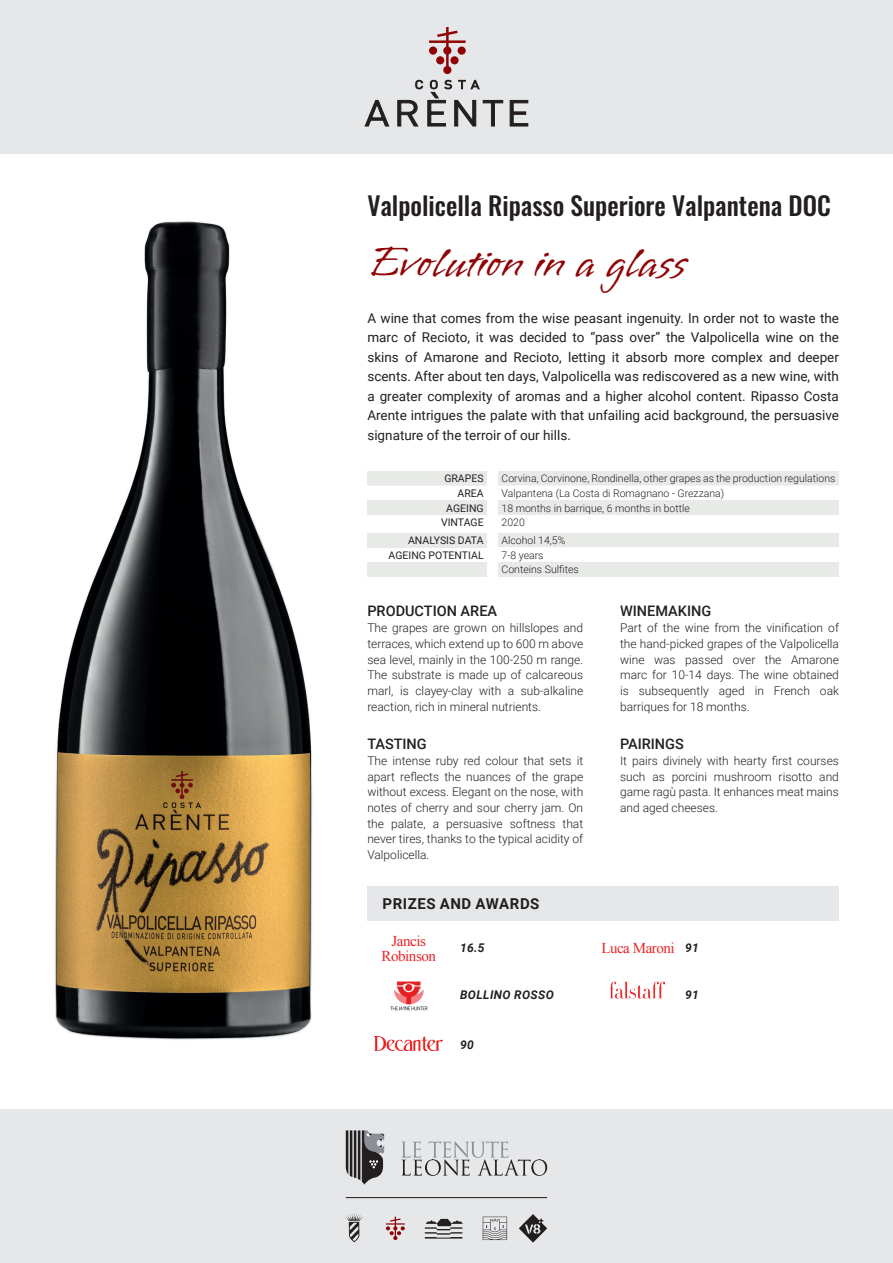
<style>
.page{position:relative;width:893px;height:1263px;background:#fff}
.page>*{position:absolute;margin:0;border:0;box-sizing:border-box;transform-origin:0 0}
.t1{font:45px "Vujahday Script";color:#900305}
.t2{font:500 25.5px "Oswald";color:#231f20}
.t3{font:15px/15px "Times New Roman";letter-spacing:-.03em;color:#ec2324;text-align:center}
.t4{font:700 15px "Roboto";letter-spacing:.035em;color:#231f20}
.t5{font:500 14.55px "Roboto";color:#231f20}
.t6{font:13.5px/19.5px "Roboto";color:#231f20;text-align:justify}
.t7{font:300 12px/15.8px "Roboto";color:#231f20;text-align:justify}
.t8{font:italic 700 12px "Roboto";letter-spacing:.035em;color:#231f20}
.t9{font:300 10.5px "Roboto";color:#231f20}
.t10{font:10.5px "Roboto";color:#231f20}
</style>
<div class="page">
<div style="left:0;top:0;width:893px;height:153px;background:#e6e7e9"></div>
<div style="left:0;top:1110px;width:893px;height:153px;background:#e6e7e9"></div>
<svg style="left:429px;top:27px;width:37px;height:47px"></svg>
<div style="left:450px;top:56px;width:9px;height:8px;background:#900305;border-radius:50%"></div>
<div style="left:436px;top:56px;width:8px;height:8px;background:#900305;border-radius:50%"></div>
<div style="left:429px;top:47px;width:8px;height:8px;background:#900305;border-radius:50%"></div>
<div style="left:458px;top:47px;width:8px;height:8px;background:#900305;border-radius:50%"></div>
<svg style="left:365px;top:100px;width:24px;height:26px"></svg>
<svg style="left:398px;top:80px;width:105px;height:46px"></svg>
<svg style="left:510px;top:100px;width:18px;height:26px"></svg>
<svg style="left:401px;top:1141px;width:146px;height:35px"></svg>
<svg style="left:346px;top:1130px;width:38px;height:55px"></svg>
<svg style="left:483px;top:1217px;width:24px;height:23px"></svg>
<svg style="left:386px;top:1217px;width:19px;height:23px"></svg>
<svg style="left:425px;top:1219px;width:38px;height:19px"></svg>
<hr style="left:346px;top:1197px;width:201px;height:1px;background:#231f20">
<svg style="left:346px;top:1214px;width:16px;height:28px"></svg>
<svg style="left:519px;top:1214px;width:28px;height:28px"></svg>
<img style="left:55px;top:221px;width:258px;height:819px">
<div style="left:367px;top:886px;width:472px;height:34px;background:#e6e7e9"></div>
<svg style="left:367px;top:471px;width:472px;height:77px"></svg>
<div style="left:367px;top:500px;width:120px;height:15px;background:#e8eae8"></div>
<div style="left:498px;top:500px;width:341px;height:15px;background:#e8eae8"></div>
<div style="left:367px;top:533px;width:120px;height:14px;background:#e8eae8"></div>
<div style="left:367px;top:562px;width:120px;height:15px;background:#e8eae8"></div>
<div style="left:498px;top:562px;width:341px;height:15px;background:#e8eae8"></div>
<img style="left:390px;top:981px;width:38px;height:30px">
<img style="left:375px;top:1036px;width:68px;height:14px">
<img style="left:610px;top:981px;width:54px;height:18px">
<p class="t2" style="left:367px;top:192px;width:465px">Valpolicella Ripasso Superiore Valpantena DOC</p>
<p class="t1" style="left:367px;top:234px;width:321px">Evolution in a glass</p>
<p class="t6" style="left:367px;top:308px;width:473px">A wine that comes from the wise peasant ingenuity. In order not to waste the marc of Recioto, it was decided to “pass over” the Valpolicella wine on the skins of Amarone and Recioto, letting it absorb more complex and deeper scents. After about ten days, Valpolicella was rediscovered as a new wine, with a greater complexity of aromas and a higher alcohol content. Ripasso Costa Arente intrigues the palate with that unfailing acid background, the persuasive signature of the terroir of our hills.</p>
<p class="t10" style="left:444px;top:471px;width:41px">GRAPES</p>
<p class="t9" style="left:502px;top:471px;width:335px">Corvina, Corvinone, Rondinella, other grapes as the production regulations</p>
<p class="t10" style="left:457px;top:486px;width:28px">AREA</p>
<p class="t9" style="left:502px;top:486px;width:224px">Valpantena (La Costa di Romagnano - Grezzana)</p>
<p class="t10" style="left:446px;top:501px;width:39px">AGEING</p>
<p class="t9" style="left:502px;top:501px;width:190px">18 months in barrique, 6 months in bottle</p>
<p class="t10" style="left:441px;top:515px;width:44px">VINTAGE</p>
<p class="t9" style="left:502px;top:515px;width:25px">2020</p>
<p class="t10" style="left:408px;top:533px;width:77px">ANALYSIS DATA</p>
<p class="t9" style="left:502px;top:533px;width:65px">Alcohol 14,5%</p>
<p class="t10" style="left:389px;top:548px;width:96px">AGEING POTENTIAL</p>
<p class="t9" style="left:502px;top:548px;width:44px">7-8 years</p>
<p class="t9" style="left:502px;top:562px;width:79px">Conteins Sulfites</p>
<p class="t5" style="left:367px;top:601px;width:131px">PRODUCTION AREA</p>
<p class="t7" style="left:367px;top:619px;width:217px">The grapes are grown on hillslopes and terraces, which extend up to 600 m above sea level, mainly in the 100-250 m range.<br>The substrate is made up of calcareous marl, is clayey-clay with a sub-alkaline reaction, rich in mineral nutrients.</p>
<p class="t5" style="left:367px;top:734px;width:61px">TASTING</p>
<p class="t7" style="left:367px;top:752px;width:217px">The intense ruby red colour that sets it apart reflects the nuances of the grape without excess. Elegant on the nose, with notes of cherry and sour cherry jam. On the palate, a persuasive softness that never tires, thanks to the typical acidity of Valpolicella.</p>
<p class="t4" style="left:383px;top:893px;width:158px">PRIZES AND AWARDS</p>
<p class="t5" style="left:620px;top:601px;width:93px">WINEMAKING</p>
<p class="t7" style="left:620px;top:619px;width:220px">Part of the wine from the vinification of the hand-picked grapes of the Valpolicella wine was passed over the Amarone marc for 10-14 days. The wine obtained is subsequently aged in French oak barriques for 18 months.</p>
<p class="t5" style="left:620px;top:734px;width:65px">PAIRINGS</p>
<p class="t7" style="left:620px;top:752px;width:220px">It pairs divinely with hearty first courses such as porcini mushroom risotto and game ragù pasta. It enhances meat mains and aged cheeses.</p>
<p class="t3" style="left:382px;top:933px;width:56px">Jancis<br>Robinson</p>
<p class="t3" style="left:601px;top:940px;width:75px">Luca Maroni</p>
<p class="t8" style="left:460px;top:986px;width:95px">BOLLINO ROSSO</p>
<p class="t8" style="left:460px;top:940px;width:26px">16.5</p>
<p class="t8" style="left:685px;top:940px;width:15px">91</p>
<p class="t8" style="left:685px;top:986px;width:15px">91</p>
<p class="t8" style="left:460px;top:1036px;width:15px">90</p>
</div>
